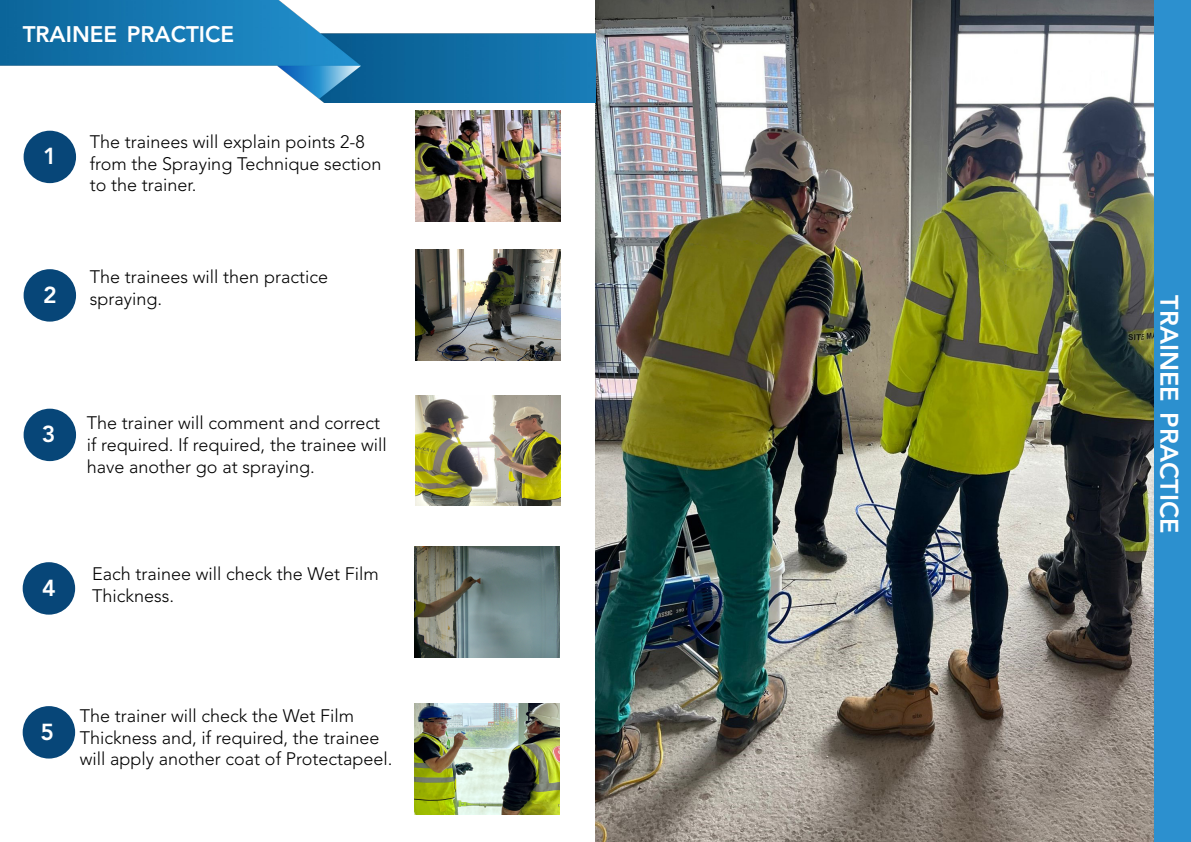
<style>
.page{position:relative;width:1191px;height:842px;background:#fff}
.page>*{position:absolute;margin:0;border:0;box-sizing:border-box;transform-origin:0 0}
.t1{font:800 25.2px "Avenir LT Std";color:#fff}
.t2{font:800 23px "Avenir LT Std";color:#fff}
.t3{font:800 22.4px "Avenir LT Std";color:#fff}
.t4{font:300 18px/21.6px "Avenir LT Std";color:#000}
</style>
<div class="page">
<img style="left:595px;top:0;width:560px;height:842px">
<div style="left:1155px;top:0;width:36px;height:842px;background:#2c90cf"></div>
<img style="left:0;top:0;width:595px;height:102px">
<div style="left:24px;top:131px;width:52px;height:52px;background:#074678;border-radius:50%"></div>
<img style="left:416px;top:110px;width:144px;height:111px">
<div style="left:24px;top:269px;width:52px;height:53px;background:#074678;border-radius:50%"></div>
<img style="left:416px;top:249px;width:144px;height:111px">
<div style="left:24px;top:409px;width:52px;height:52px;background:#074678;border-radius:50%"></div>
<img style="left:416px;top:395px;width:144px;height:110px">
<div style="left:23px;top:562px;width:52px;height:53px;background:#074678;border-radius:50%"></div>
<img style="left:415px;top:547px;width:144px;height:110px">
<div style="left:23px;top:706px;width:52px;height:52px;background:#074678;border-radius:50%"></div>
<img style="left:415px;top:703px;width:144px;height:111px">
<p class="t3" style="left:23px;top:21px;width:213px">TRAINEE PRACTICE</p>
<p class="t2" style="left:43px;top:143px;width:15px">1</p>
<p class="t4" style="left:90px;top:131px;width:293px">The trainees will explain points 2-8 from the Spraying Technique section to the trainer.</p>
<p class="t4" style="left:90px;top:266px;width:240px">The trainees will then practice</p>
<p class="t2" style="left:43px;top:281px;width:15px">2</p>
<p class="t4" style="left:90px;top:288px;width:74px">spraying.</p>
<p class="t2" style="left:42px;top:420px;width:15px">3</p>
<p class="t4" style="left:87px;top:412px;width:301px">The trainer will comment and correct if required. If required, the trainee will have another go at spraying.</p>
<p class="t4" style="left:92px;top:563px;width:288px">Each trainee will check the Wet Film</p>
<p class="t2" style="left:42px;top:574px;width:15px">4</p>
<p class="t4" style="left:92px;top:585px;width:84px">Thickness.</p>
<p class="t2" style="left:41px;top:718px;width:15px">5</p>
<p class="t4" style="left:80px;top:705px;width:314px">The trainer will check the Wet Film<br>Thickness and, if required, the trainee will apply another coat of Protectapeel.</p>
<h1 class="t1" style="left:1184px;top:295px;width:239px;rotate:90deg">TRAINEE PRACTICE</h1>
</div>
